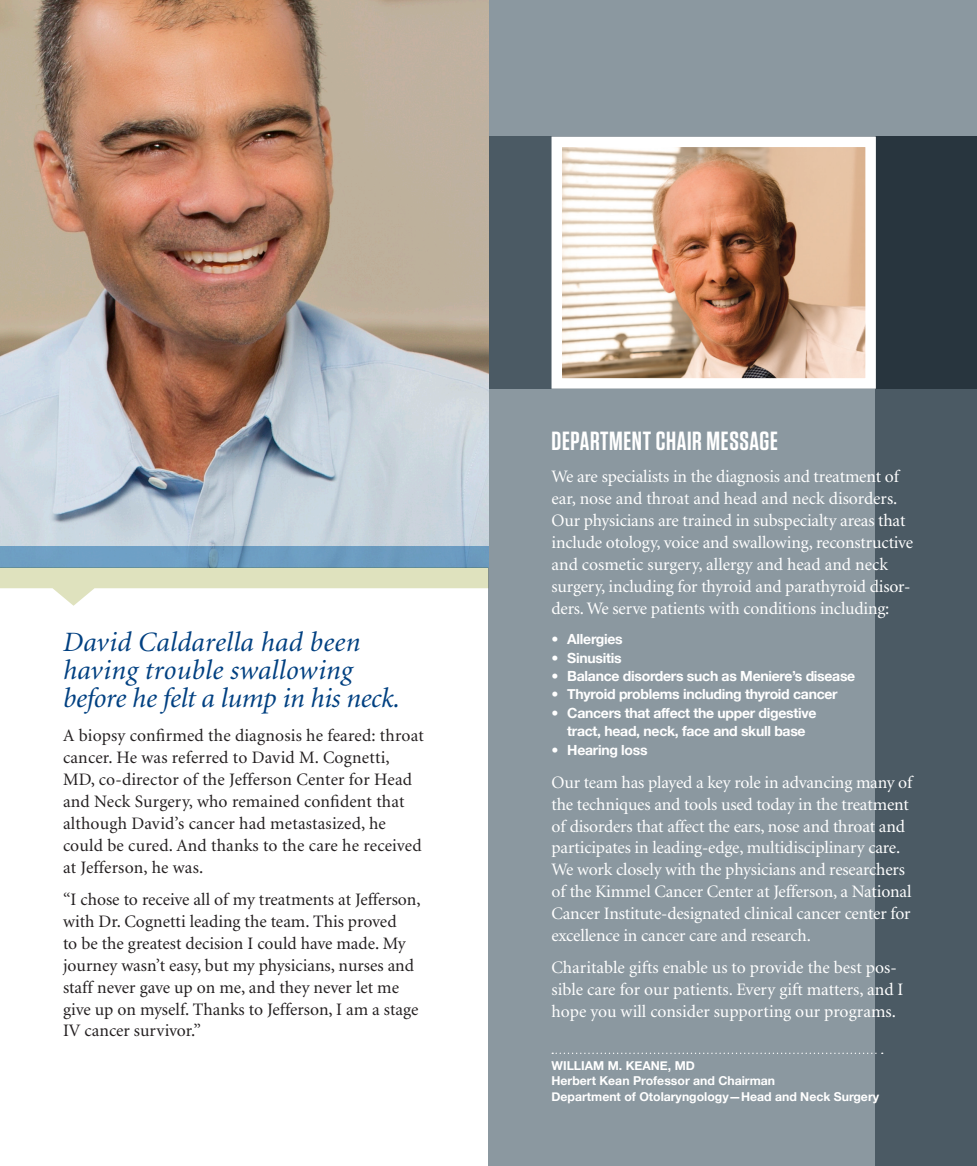
<style>
.page{position:relative;width:977px;height:1166px;background:#fff}
.page>*{position:absolute;margin:0;border:0;box-sizing:border-box;transform-origin:0 0}
.body{font:italic 28px "Minion";letter-spacing:.01em;color:#014081}
.body-2{font:italic 28px "Minion";letter-spacing:-.01em;color:#014081}
.t1{font:600 26.25px "Tungsten";letter-spacing:.025em;color:#fff}
.body-3{font:17.5px/21.9px "Minion";letter-spacing:-.01em;color:#fff}
.body-4{font:17.5px/21.9px "Minion";color:#231f20}
.body-5{font:700 14px "Helvetica Neue";letter-spacing:-.02em;color:#fff}
.body-6{font:700 12.25px "Helvetica Neue";color:#fff}
</style>
<div class="page">
<div style="left:488px;top:0;width:488px;height:1166px;background:#8b98a0"></div>
<div style="left:875px;top:136px;width:101px;height:1030px;background:#4b5a64"></div>
<svg style="left:488px;top:136px;width:488px;height:252px;background:#3c4950"></svg>
<svg style="left:546px;top:136px;width:335px;height:253px;background:#d0b4a2"></svg>
<svg style="left:552px;top:1052px;width:330px;height:1px"></svg>
<img style="left:0;top:0;width:488px;height:546px">
<svg style="left:0;top:567px;width:488px;height:39px"></svg>
<div style="left:0;top:546px;width:488px;height:21px;background:#6e9dc2"></div>
<p class="body" style="left:63px;top:628px;width:299px">David Caldarella had been</p>
<p class="body" style="left:63px;top:656px;width:291px">having trouble swallowing</p>
<p class="body-2" style="left:63px;top:684px;width:339px">before he felt a lump in his neck.</p>
<p class="body-4" style="left:63px;top:725px;width:362px">A biopsy confirmed the diagnosis he feared: throat cancer. He was referred to David M. Cognetti, MD, co-director of the Jefferson Center for Head and Neck Surgery, who remained confident that although David’s cancer had metastasized, he could be cured. And thanks to the care he received at Jefferson, he was.</p>
<p class="body-4" style="left:63px;top:889px;width:359px">“I chose to receive all of my treatments at Jefferson, with Dr. Cognetti leading the team. This proved<br>to be the greatest decision I could have made. My journey wasn’t easy, but my physicians, nurses and staff never gave up on me, and they never let me give up on myself. Thanks to Jefferson, I am a stage IV cancer survivor.”</p>
<p class="t1" style="left:551px;top:427px;width:228px">DEPARTMENT CHAIR MESSAGE</p>
<p class="body-3" style="left:551px;top:466px;width:363px">We are specialists in the diagnosis and treatment of ear, nose and throat and head and neck disorders.<br>Our physicians are trained in subspecialty areas that include otology, voice and swallowing, reconstructive and cosmetic surgery, allergy and head and neck surgery, including for thyroid and parathyroid disor&shy;ders. We serve patients with conditions including:</p>
<p class="body-5" style="left:551px;top:630px;width:73px">• Allergies</p>
<p class="body-5" style="left:551px;top:649px;width:71px">• Sinusitis</p>
<p class="body-5" style="left:551px;top:667px;width:305px">• Balance disorders such as Meniere’s disease</p>
<p class="body-5" style="left:551px;top:685px;width:288px">• Thyroid problems including thyroid cancer</p>
<p class="body-5" style="left:551px;top:704px;width:266px">• Cancers that affect the upper digestive</p>
<p class="body-5" style="left:567px;top:722px;width:240px">tract, head, neck, face and skull base</p>
<p class="body-5" style="left:551px;top:741px;width:98px">• Hearing loss</p>
<p class="body-3" style="left:551px;top:772px;width:362px">Our team has played a key role in advancing many of the techniques and tools used today in the treatment of disorders that affect the ears, nose and throat and participates in leading-edge, multidisciplinary care.<br>We work closely with the physicians and researchers of the Kimmel Cancer Center at Jefferson, a National Cancer Institute-designated clinical cancer center for excellence in cancer care and research.</p>
<p class="body-3" style="left:551px;top:957px;width:353px">Charitable gifts enable us to provide the best pos&shy;sible care for our patients. Every gift matters, and I hope you will consider supporting our programs.</p>
<p class="body-6" style="left:551px;top:1057px;width:145px">WILLIAM M. KEANE, MD</p>
<p class="body-6" style="left:551px;top:1073px;width:225px">Herbert Kean Professor and Chairman</p>
<p class="body-6" style="left:551px;top:1089px;width:329px">Department of Otolaryngology—Head and Neck Surgery</p>
</div>
